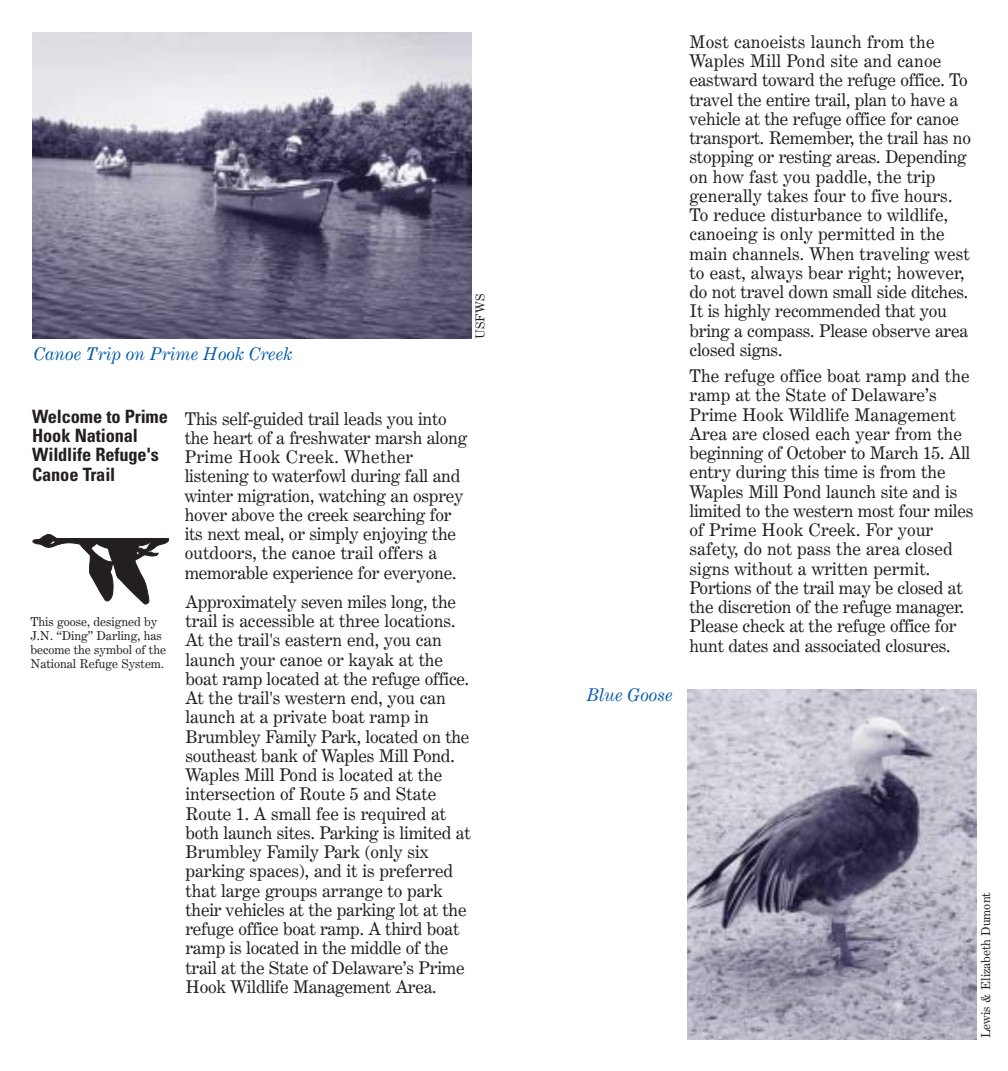
<style>
.page{position:relative;width:1008px;height:1071px;background:#fff}
.page>*{position:absolute;margin:0;border:0;box-sizing:border-box;transform-origin:0 0}
.t1{font:700 condensed 18.38px/19.2px "Univers";letter-spacing:-.01em;color:#231f20}
.t2{font:17.5px/19.2px "Century Expanded BT";letter-spacing:-.01em;color:#231f20}
.t3{font:italic 17.5px "Century Expanded BT";color:#015bab}
.t4{font:12.25px/14px "Century Expanded BT";color:#231f20}
</style>
<div class="page">
<img style="left:32px;top:32px;width:439px;height:307px">
<svg style="left:33px;top:534px;width:136px;height:70px"></svg>
<img style="left:688px;top:689px;width:288px;height:351px">
<p class="t3" style="left:34px;top:348px;width:260px">Canoe Trip on Prime Hook Creek</p>
<p class="t4" style="left:474px;top:339px;width:47px;rotate:-90deg">USFWS</p>
<p class="t1" style="left:32px;top:409px;width:137px">Welcome to Prime<br>Hook National<br>Wildlife Refuge's<br>Canoe Trail</p>
<p class="t2" style="left:185px;top:411px;width:284px">This self-guided trail leads you into the heart of a freshwater marsh along Prime Hook Creek. Whether listening to waterfowl during fall and winter migration, watching an osprey hover above the creek searching for its next meal, or simply enjoying the outdoors, the canoe trail offers a memorable experience for everyone.</p>
<p class="t2" style="left:186px;top:594px;width:287px">Approximately seven miles long, the trail is accessible at three locations.<br>At the trail's eastern end, you can launch your canoe or kayak at the boat ramp located at the refuge office.<br>At the trail's western end, you can launch at a private boat ramp in Brumbley Family Park, located on the southeast bank of Waples Mill Pond.<br>Waples Mill Pond is located at the intersection of Route 5 and State Route 1. A small fee is required at both launch sites. Parking is limited at Brumbley Family Park (only six parking spaces), and it is preferred that large groups arrange to park their vehicles at the parking lot at the refuge office boat ramp. A third boat ramp is located in the middle of the trail at the State of Delaware’s Prime Hook Wildlife Management Area.</p>
<p class="t4" style="left:30px;top:616px;width:137px">This goose, designed by<br>J.N. “Ding” Darling, has become the symbol of the<br>National Refuge System.</p>
<p class="t3" style="left:587px;top:689px;width:87px">Blue Goose</p>
<p class="t2" style="left:690px;top:34px;width:283px">Most canoeists launch from the Waples Mill Pond site and canoe eastward toward the refuge office. To travel the entire trail, plan to have a vehicle at the refuge office for canoe transport. Remember, the trail has no stopping or resting areas. Depending on how fast you paddle, the trip generally takes four to five hours.<br>To reduce disturbance to wildlife, canoeing is only permitted in the main channels. When traveling west to east, always bear right; however, do not travel down small side ditches.<br>It is highly recommended that you bring a compass. Please observe area closed signs.</p>
<p class="t2" style="left:690px;top:368px;width:286px">The refuge office boat ramp and the ramp at the State of Delaware’s Prime Hook Wildlife Management Area are closed each year from the beginning of October to March 15. All entry during this time is from the Waples Mill Pond launch site and is limited to the western most four miles of Prime Hook Creek. For your safety, do not pass the area closed signs without a written permit.<br>Portions of the trail may be closed at the discretion of the refuge manager.<br>Please check at the refuge office for hunt dates and associated closures.</p>
<p class="t4" style="left:980px;top:1038px;width:147px;rotate:-90deg">Lewis &amp; Elizabeth Dumont</p>
</div>
